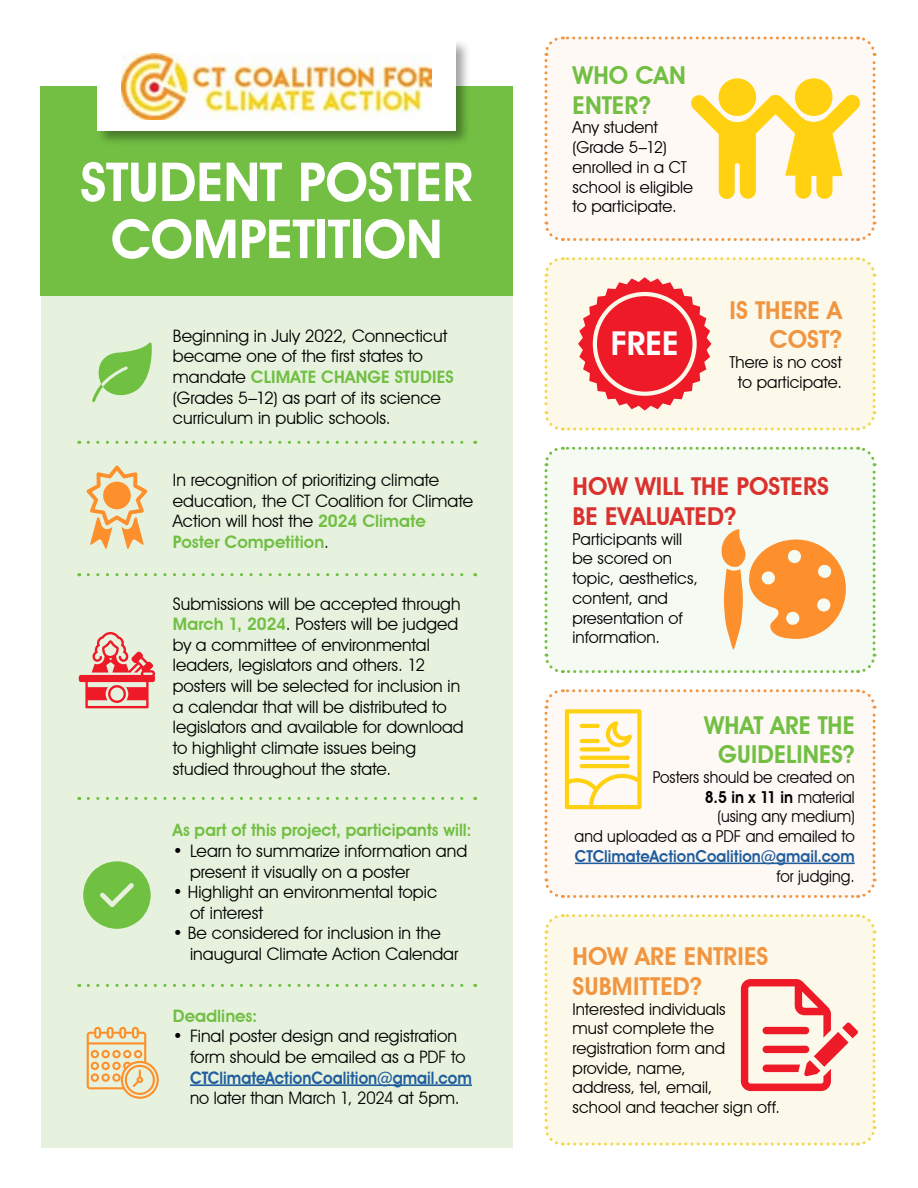
<style>
.page{position:relative;width:918px;height:1188px;background:#fff}
.page>*{position:absolute;margin:0;border:0;box-sizing:border-box;transform-origin:0 0}
.t1{font:600 54px/57px "Avant Garde IT Cby BT";letter-spacing:-.005em;color:#fff;text-align:center}
.t2{font:600 32.85px "Avant Garde IT Cby BT";color:#fff}
.t3{font:600 24.6px/29.5px "Avant Garde IT Cby BT";letter-spacing:.005em;color:#f09541}
.t4{font:600 24.6px/29.5px "Avant Garde IT Cby BT";letter-spacing:.005em;color:#72bf44}
.t5{font:600 24.6px/29.5px "Avant Garde IT Cby BT";color:#d9322e}
.t6{font:17.1px/20.5px "Avant Garde IT Cby BT";letter-spacing:.005em;color:#000}
.t7{font:600 17.1px "Avant Garde IT Cby BT";color:#72bf44}
.t8{font:600 17.1px "Avant Garde IT Cby BT";color:#215e9e;scale:.91 1}
.t9{font:17.1px "Avant Garde IT Cby BT";letter-spacing:.005em;color:#000;scale:.96 1}
.t10{font:16.5px/19.8px "Avant Garde IT Cby BT";letter-spacing:.005em;color:#000}
.t11{font:16.5px/19.8px "Avant Garde IT Cby BT";letter-spacing:.005em;color:#000;text-align:right;scale:.94 1}
.t12{font:600 16.5px "Avant Garde IT Cby BT";color:#215e9e;scale:.94 1}
.s1{font-weight:600;color:#72bf44}
.s2{font-weight:600}
</style>
<div class="page">
<div style="left:41px;top:139px;width:472px;height:1009px;background:#e7f2de"></div>
<div style="left:41px;top:86px;width:472px;height:210px;background:#72bf44"></div>
<svg style="left:544px;top:36px;width:333px;height:205px"></svg>
<svg style="left:544px;top:914px;width:333px;height:232px;background:#fcecdd"></svg>
<svg style="left:544px;top:446px;width:333px;height:228px"></svg>
<svg style="left:544px;top:257px;width:333px;height:174px;background:#f9cbc0"></svg>
<div style="left:97px;top:39px;width:373px;height:107px;background:#000;opacity:.36"></div>
<div style="left:98px;top:40px;width:358px;height:91px;background:#fff"></div>
<img style="left:122px;top:53px;width:310px;height:66px">
<hr style="left:190px;top:1084px;width:282px;height:2px;background:#215e9e">
<svg style="left:92px;top:342px;width:60px;height:60px"></svg>
<svg style="left:87px;top:466px;width:60px;height:83px"></svg>
<div style="left:103px;top:482px;width:28px;height:27px;background:#fd902c;border-radius:50%"></div>
<svg style="left:79px;top:632px;width:76px;height:76px"></svg>
<svg style="left:83px;top:861px;width:68px;height:68px"></svg>
<svg style="left:87px;top:1027px;width:72px;height:72px"></svg>
<svg style="left:88px;top:441px;width:388px;height:3px"></svg>
<svg style="left:88px;top:573px;width:388px;height:3px"></svg>
<svg style="left:88px;top:797px;width:388px;height:3px"></svg>
<svg style="left:88px;top:984px;width:388px;height:3px"></svg>
<svg style="left:544px;top:689px;width:333px;height:209px"></svg>
<h1 class="t1" style="left:80px;top:153px;width:394px">STUDENT POSTER<br>COMPETITION</h1>
<p class="t6" style="left:173px;top:325px;width:282px">Beginning in July 2022, Connecticut became one of the first states to mandate <span class="s1">CLIMATE CHANGE STUDIES </span>(Grades 5–12) as part of its science curriculum in public schools.</p>
<p class="t6" style="left:173px;top:470px;width:302px">In recognition of prioritizing climate education, the CT Coalition for Climate Action will host the <span class="s1">2024 Climate Poster Competition</span>.</p>
<p class="t6" style="left:173px;top:593px;width:292px">Submissions will be accepted through <span class="s1">March 1, 2024</span>. Posters will be judged by a committee of environmental leaders, legislators and others. 12 posters will be selected for inclusion in a calendar that will be distributed to legislators and available for download to highlight climate issues being studied throughout the state.</p>
<p class="t7" style="left:173px;top:820px;width:300px">As part of this project, participants will:</p>
<p class="t6" style="left:190px;top:840px;width:279px;text-indent:-17px">• Learn to summarize information and present it visually on a poster</p>
<p class="t6" style="left:190px;top:882px;width:249px;text-indent:-17px">• Highlight an environmental topic of interest</p>
<p class="t6" style="left:190px;top:923px;width:270px;text-indent:-17px">• Be considered for inclusion in the inaugural Climate Action Calendar</p>
<p class="t7" style="left:173px;top:1005px;width:86px">Deadlines:</p>
<p class="t6" style="left:190px;top:1026px;width:277px;text-indent:-17px">• Final poster design and registration form should be emailed as a PDF to</p>
<p class="t8" style="left:190px;top:1067px;width:311px">CTClimateActionCoalition@gmail.com</p>
<p class="t9" style="left:190px;top:1088px;width:283px">no later than March 1, 2024 at 5pm.</p>
<h3 class="t4" style="left:573px;top:60px;width:115px">WHO CAN<br>ENTER?</h3>
<p class="t10" style="left:573px;top:117px;width:122px">Any student (Grade 5–12) enrolled in a CT school is eligible to participate.</p>
<h2 class="t2" style="left:611px;top:323px;width:69px">FREE</h2>
<h3 class="t3" style="left:729px;top:295px;width:114px;text-align:right">IS THERE A<br>COST?</h3>
<p class="t10" style="left:729px;top:352px;width:114px;text-align:center">There is no cost to participate.</p>
<h3 class="t5" style="left:573px;top:472px;width:258px">HOW WILL THE POSTERS<br>BE EVALUATED?</h3>
<p class="t10" style="left:573px;top:529px;width:127px">Participants will be scored on topic, aesthetics, content, and presentation of information.</p>
<h3 class="t4" style="left:704px;top:710px;width:152px;text-align:center">WHAT ARE THE<br>GUIDELINES?</h3>
<p class="t11" style="left:575px;top:767px;width:300px">Posters should be created on<br><span class="s2">8.5 in x 11 in</span> material<br>(using any medium)<br>and uploaded as a PDF and emailed to</p>
<p class="t12" style="left:575px;top:846px;width:299px">CTClimateActionCoalition@gmail.com</p>
<p class="t11" style="left:777px;top:866px;width:85px">for judging.</p>
<h3 class="t3" style="left:573px;top:942px;width:197px">HOW ARE ENTRIES<br>SUBMITTED?</h3>
<p class="t10" style="left:573px;top:999px;width:209px">Interested individuals<br>must complete the registration form and provide, name,<br>address, tel, email,<br>school and teacher sign off.</p>
</div>
